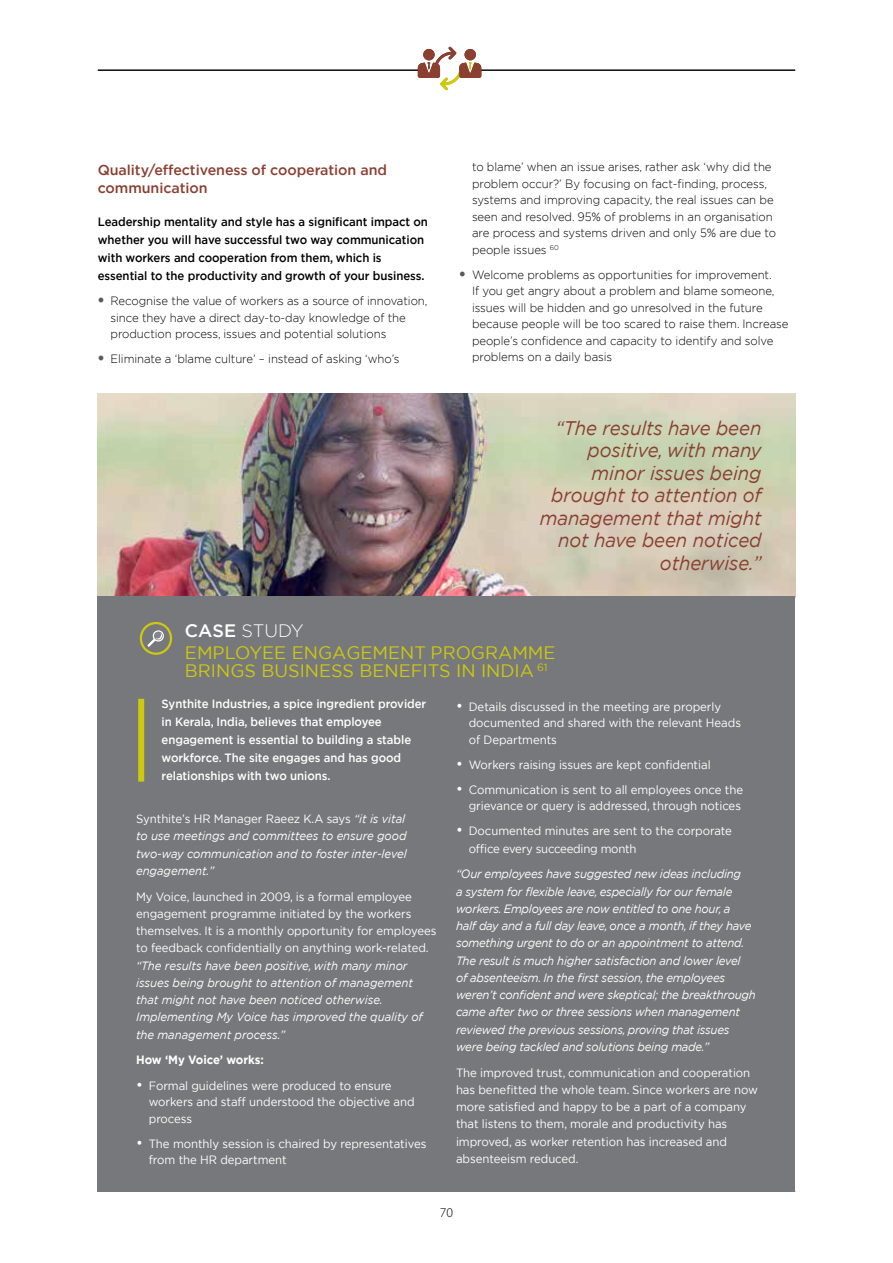
<style>
.page{position:relative;width:893px;height:1263px;background:#fff}
.page>*{position:absolute;margin:0;border:0;box-sizing:border-box;transform-origin:0 0}
.t1{font:italic 19.65px/22.5px "Gotham";letter-spacing:-.005em;color:#8a3f31;text-align:right;scale:.95 1}
.t2{font:18px/21.5px "Gotham";color:#cdc90f}
.t3{font:500 14.25px/18px "Gotham";letter-spacing:-.005em;color:#8a3f31}
.t4{font:300 13.5px "Myriad Pro";color:#000}
.t5{font:12px/17.2px "Gotham";letter-spacing:-.005em;color:#fff;scale:.95 1}
.t6{font:italic 12px/17.2px "Gotham";letter-spacing:-.02em;color:#fff;scale:.95 1}
.t7{font:300 12px/16.5px "Gotham";letter-spacing:-.005em;color:#000;scale:.95 1}
.t8{font:500 12px/18px "Gotham";letter-spacing:-.005em;color:#000;scale:.95 1}
.t9{font:500 12px/18px "Gotham";letter-spacing:-.005em;color:#fff;scale:.95 1}
.t10{font:700 12px "Gotham";letter-spacing:-.005em;color:#fff;scale:.95 1}
.t11{font:10.5px "Gotham";color:#cdc90f}
.s1{font-family:"DIN Pro";font-weight:400;font-stretch:condensed;font-size:15px;color:#58595b}
.s2{font-weight:500;color:#fff}
.s3{font-weight:300;color:#fff}
.s4{font-style:normal}
.s5{font-size:15px}
</style>
<div class="page">
<img style="left:98px;top:393px;width:697px;height:203px">
<hr style="left:98px;top:70px;width:326px;height:1px;background:#000">
<hr style="left:473px;top:70px;width:322px;height:1px;background:#000">
<svg style="left:418px;top:47px;width:63px;height:43px"></svg>
<div style="left:98px;top:596px;width:697px;height:596px;background:#77787b"></div>
<div style="left:140px;top:622px;width:32px;height:33px;border:2px solid #cdc90f;border-radius:50%"></div>
<svg style="left:147px;top:630px;width:17px;height:17px"></svg>
<div style="left:138px;top:699px;width:6px;height:83px;background:#cdc90f"></div>
<p class="t3" style="left:98px;top:161px;width:291px">Quality/effectiveness of cooperation and communication</p>
<p class="t8" style="left:98px;top:213px;width:349px">Leadership mentality and style has a significant impact on whether you will have successful two way communication with workers and cooperation from them, which is essential to the productivity and growth of your business.</p>
<p class="t7" style="left:111px;top:292px;width:335px;text-indent:-13px"><span class="s1">•</span> Recognise the value of workers as a source of innovation, since they have a direct day-to-day knowledge of the production process, issues and potential solutions</p>
<p class="t7" style="left:98px;top:350px;width:319px"><span class="s1">•</span> Eliminate a ‘blame culture’ – instead of asking ‘who’s</p>
<p class="t7" style="left:472px;top:158px;width:322px">to blame’ when an issue arises, rather ask ‘why did the problem occur?’ By focusing on fact-finding, process, systems and improving capacity, the real issues can be seen and resolved. 95% of problems in an organisation are process and systems driven and only 5% are due to people issues <sup>60</sup></p>
<p class="t7" style="left:472px;top:266px;width:335px;text-indent:-13px"><span class="s1">•</span> Welcome problems as opportunities for improvement.<br>If you get angry about a problem and blame someone, issues will be hidden and go unresolved in the future because people will be too scared to raise them. I ncrease people’s confidence and capacity to identify and solve problems on a daily basis</p>
<h1 class="t1" style="left:540px;top:416px;width:235px">“The results have been positive, with many minor issues being brought to attention of management that might not have been noticed otherwise.”</h1>
<h2 class="t2" style="left:185px;top:620px;width:372px"><span class="s2">case</span> <span class="s3">study<br></span>Employee engagement programme</h2>
<h2 class="t2" style="left:185px;top:659px;width:327px">bri ngs busi ness benefits i n India</h2>
<p class="t11" style="left:537px;top:660px;width:12px">61</p>
<p class="t9" style="left:162px;top:695px;width:280px">Synthite Industries, a spice ingredient provider in Kerala, India, believes that employee engagement is essential to building a stable workforce. The site engages and has good relationships with two unions.</p>
<p class="t6" style="left:136px;top:810px;width:287px"><span class="s4">Synthite’s HR M anager Raeez K.A says</span> “it is vital to use meetings and committees to ensure good two-way communication and to foster inter-level engagement.”</p>
<p class="t5" style="left:136px;top:887px;width:318px">My Voice, launched in 2009, is a formal employee engagement programme initiated by the workers themselves. It is a monthly opportunity for employees to feedback confidentially on anything work-related.</p>
<p class="t6" style="left:136px;top:956px;width:303px">“The results have been positive, with many minor issues being brought to attention of management that might not have been noticed otherwise.<br>Implementing My Voice has improved the quality of the management process.”</p>
<p class="t10" style="left:136px;top:1052px;width:136px">How ‘My Voice’ works:</p>
<p class="t5" style="left:149px;top:1077px;width:281px;line-height:16.5px;text-indent:-13px"><span class="s5">•</span> Formal guidelines were produced to ensure workers and staff understood the objective and process</p>
<p class="t5" style="left:149px;top:1135px;width:294px;line-height:16.5px;text-indent:-13px"><span class="s5">•</span> The monthly session is chaired by representatives from the HR department</p>
<p class="t5" style="left:469px;top:698px;width:288px;line-height:16.5px;text-indent:-13px"><span class="s5">•</span> Details discussed in the meeting are properly documented and shared with the relevant Heads of Departments</p>
<p class="t5" style="left:456px;top:756px;width:270px"><span class="s5">•</span> Workers raising issues are kept confidential</p>
<p class="t5" style="left:456px;top:781px;width:304px;line-height:16.5px;text-align:right"><span class="s5">•</span> Communication is sent to all employees once the grievance or query is addressed, through notices</p>
<p class="t5" style="left:469px;top:822px;width:278px;text-indent:-13px"><span class="s5">•</span> Documented minutes are sent to the corporate office every succeeding month</p>
<p class="t6" style="left:456px;top:865px;width:317px">“Our employees have suggested new ideas including<br>a system for flexible leave, especially for our female workers. Employees are now entitled to one hour, a<br>half day and a full day leave, once a month, if they have something urgent to do or an appointment to attend.<br>The result is much higher satisfaction and lower level<br>of absenteeism. In the first session, the employees weren’t confident and were skeptical; the breakthrough came after two or three sessions when management reviewed the previous sessions, proving that issues were being tackled and solutions being made.”</p>
<p class="t5" style="left:456px;top:1063px;width:319px">The improved trust, communication and cooperation has benefitted the whole team. Since workers are now more satisfied and happy to be a part of a company that listens to them, morale and productivity has improved, as worker retention has increased and absenteeism reduced.</p>
<p class="t4" style="left:440px;top:1205px;width:15px">70</p>
</div>
